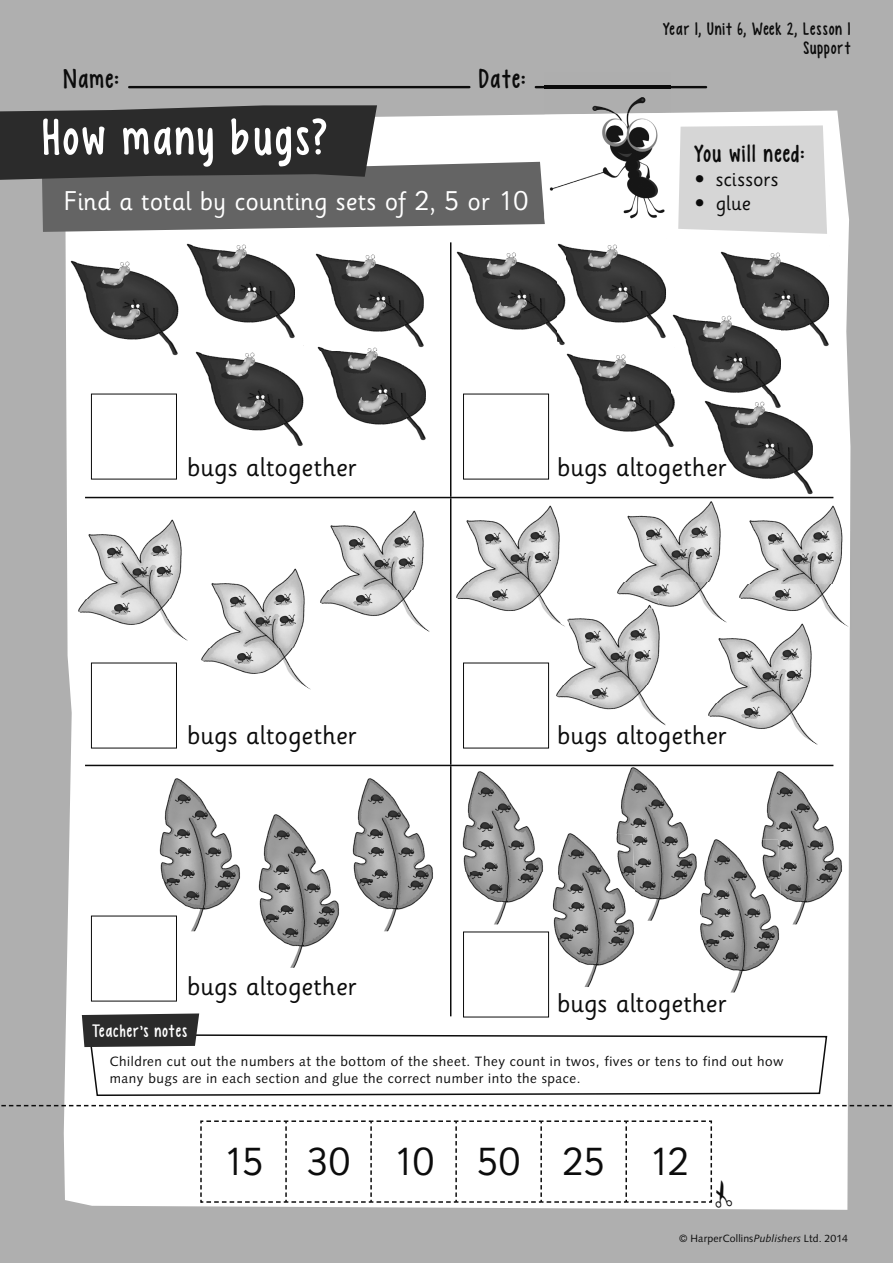
<style>
.page{position:relative;width:893px;height:1263px;background:#afafaf}
.page>*{position:absolute;margin:0;border:0;box-sizing:border-box;transform-origin:0 0}
.t1{font:51.75px "KG Empireof Dirt";letter-spacing:.06em;color:#fff}
.t2{font:39px "Sassoon Infant Std";letter-spacing:-.02em;color:#0c0c0c}
.t3{font:27px "Sassoon Infant Std";color:#0c0c0c}
.t4{font:27px "Sassoon Infant Std";color:#fff}
.t5{font:27px "KG Empireof Dirt";letter-spacing:.055em;color:#0c0c0c}
.t6{font:24.75px "KG Empireof Dirt";letter-spacing:.055em;color:#0c0c0c}
.t7{font:21px "Sassoon Infant Std";letter-spacing:.005em;color:#0c0c0c}
.t8{font:18px/19.5px "KG Empireof Dirt";letter-spacing:.04em;color:#0c0c0c;text-align:right}
.t9{font:18px "KG Empireof Dirt";letter-spacing:.065em;color:#fff}
.t10{font:13.5px/16.5px "Syntax LT Std";letter-spacing:.04em;color:#0c0c0c}
.t11{font:10.5px "Syntax LT Std";letter-spacing:.015em;color:#0c0c0c}
.s1{font-family:"Syntax LT Std"}
.s2{font-style:italic}
</style>
<div class="page">
<div style="left:64px;top:111px;width:786px;height:1099px;background:#fff"></div>
<hr style="left:129px;top:86px;width:340px;height:2px;background:#0c0c0c">
<hr style="left:535px;top:86px;width:172px;height:2px;background:#0c0c0c">
<svg style="left:88px;top:1033px;width:740px;height:64px;background:#e0e0e0"></svg>
<svg style="left:82px;top:1013px;width:744px;height:82px;background:#eaeaea"></svg>
<div style="left:678px;top:125px;width:149px;height:109px;background:#d6d6d6"></div>
<img style="left:69px;top:255px;width:110px;height:103px">
<img style="left:456px;top:245px;width:109px;height:104px">
<img style="left:557px;top:238px;width:109px;height:103px">
<img style="left:557px;top:245px;width:8px;height:96px">
<img style="left:720px;top:246px;width:109px;height:103px">
<img style="left:672px;top:308px;width:109px;height:104px">
<img style="left:720px;top:308px;width:61px;height:41px">
<img style="left:566px;top:347px;width:109px;height:104px">
<img style="left:672px;top:347px;width:3px;height:65px">
<img style="left:704px;top:394px;width:109px;height:103px">
<img style="left:704px;top:394px;width:77px;height:18px">
<img style="left:186px;top:238px;width:109px;height:103px">
<img style="left:315px;top:247px;width:109px;height:104px">
<img style="left:194px;top:346px;width:109px;height:103px">
<img style="left:317px;top:340px;width:109px;height:103px">
<img style="left:317px;top:340px;width:107px;height:11px">
<img style="left:458px;top:770px;width:91px;height:155px">
<img style="left:154px;top:776px;width:91px;height:155px">
<img style="left:548px;top:832px;width:91px;height:155px">
<img style="left:254px;top:813px;width:90px;height:155px">
<img style="left:611px;top:766px;width:89px;height:103px">
<img style="left:633px;top:869px;width:61px;height:52px">
<img style="left:611px;top:834px;width:25px;height:75px">
<img style="left:347px;top:776px;width:91px;height:155px">
<img style="left:694px;top:838px;width:90px;height:155px">
<img style="left:694px;top:876px;width:8px;height:44px">
<img style="left:756px;top:770px;width:91px;height:103px">
<img style="left:779px;top:873px;width:68px;height:52px">
<img style="left:756px;top:839px;width:25px;height:75px">
<img style="left:77px;top:512px;width:114px;height:131px">
<img style="left:200px;top:561px;width:114px;height:131px">
<img style="left:319px;top:504px;width:114px;height:130px">
<img style="left:707px;top:617px;width:114px;height:130px">
<img style="left:738px;top:499px;width:112px;height:129px">
<img style="left:555px;top:600px;width:114px;height:128px">
<img style="left:616px;top:496px;width:114px;height:129px">
<img style="left:704px;top:494px;width:15px;height:3px">
<img style="left:629px;top:597px;width:31px;height:12px">
<img style="left:455px;top:499px;width:114px;height:125px">
<img style="left:561px;top:607px;width:8px;height:22px">
<div style="left:91px;top:394px;width:86px;height:85px;border:1px solid #0c0c0c"></div>
<div style="left:463px;top:394px;width:86px;height:85px;border:1px solid #0c0c0c"></div>
<div style="left:91px;top:663px;width:86px;height:85px;border:1px solid #0c0c0c"></div>
<div style="left:463px;top:663px;width:86px;height:85px;border:1px solid #0c0c0c"></div>
<div style="left:91px;top:916px;width:86px;height:85px;border:1px solid #0c0c0c"></div>
<div style="left:463px;top:931px;width:86px;height:86px;border:1px solid #0c0c0c"></div>
<svg style="left:1px;top:1105px;width:891px;height:1px"></svg>
<img style="left:544px;top:85px;width:126px;height:28px">
<img style="left:545px;top:113px;width:125px;height:113px">
<img style="left:544px;top:86px;width:126px;height:2px">
<svg style="left:0;top:105px;width:545px;height:127px;background:#6c6c6c"></svg>
<hr style="left:450px;top:242px;width:1px;height:255px;background:#0c0c0c">
<hr style="left:85px;top:497px;width:748px;height:1px;background:#0c0c0c">
<hr style="left:450px;top:498px;width:1px;height:267px;background:#0c0c0c">
<hr style="left:85px;top:765px;width:748px;height:1px;background:#0c0c0c">
<hr style="left:450px;top:766px;width:1px;height:250px;background:#0c0c0c">
<div style="left:199px;top:1120px;width:533px;height:88px;background:#fff"></div>
<h3 class="t5" style="left:64px;top:64px;width:57px">Name:</h3>
<h3 class="t5" style="left:479px;top:64px;width:48px">Date:</h3>
<h1 class="t1" style="left:43px;top:108px;width:286px">How many bugs?</h1>
<h3 class="t4" style="left:64px;top:191px;width:466px">Find a total by counting sets of 2, 5 or 10</h3>
<h3 class="t8" style="left:663px;top:19px;width:189px">Year 1, Unit 6, Week 2, Lesson 1<br>Support</h3>
<h3 class="t6" style="left:694px;top:139px;width:112px">You will need:</h3>
<h3 class="t7" style="left:694px;top:171px;width:86px"><span class="s1">•</span> scissors</h3>
<h3 class="t7" style="left:694px;top:195px;width:58px"><span class="s1">•</span> glue</h3>
<h3 class="t3" style="left:187px;top:457px;width:171px">bugs altogether</h3>
<h3 class="t3" style="left:557px;top:457px;width:171px">bugs altogether</h3>
<h3 class="t3" style="left:187px;top:725px;width:171px">bugs altogether</h3>
<h3 class="t3" style="left:557px;top:725px;width:171px">bugs altogether</h3>
<h3 class="t3" style="left:187px;top:976px;width:171px">bugs altogether</h3>
<h3 class="t9" style="left:92px;top:1020px;width:97px">Teacher’s notes</h3>
<h3 class="t3" style="left:557px;top:993px;width:171px">bugs altogether</h3>
<p class="t10" style="left:110px;top:1054px;width:676px">Children cut out the numbers at the bottom of the sheet. They count in twos, fives or tens to find out how many bugs are in each section and glue the correct number into the space.</p>
<h2 class="t2" style="left:223px;top:1147px;width:467px">15 30 10 50 25 12</h2>
<p class="t11" style="left:679px;top:1233px;width:170px">© HarperCollins<span class="s2">Publishers</span> Ltd. 2014</p>
</div>
